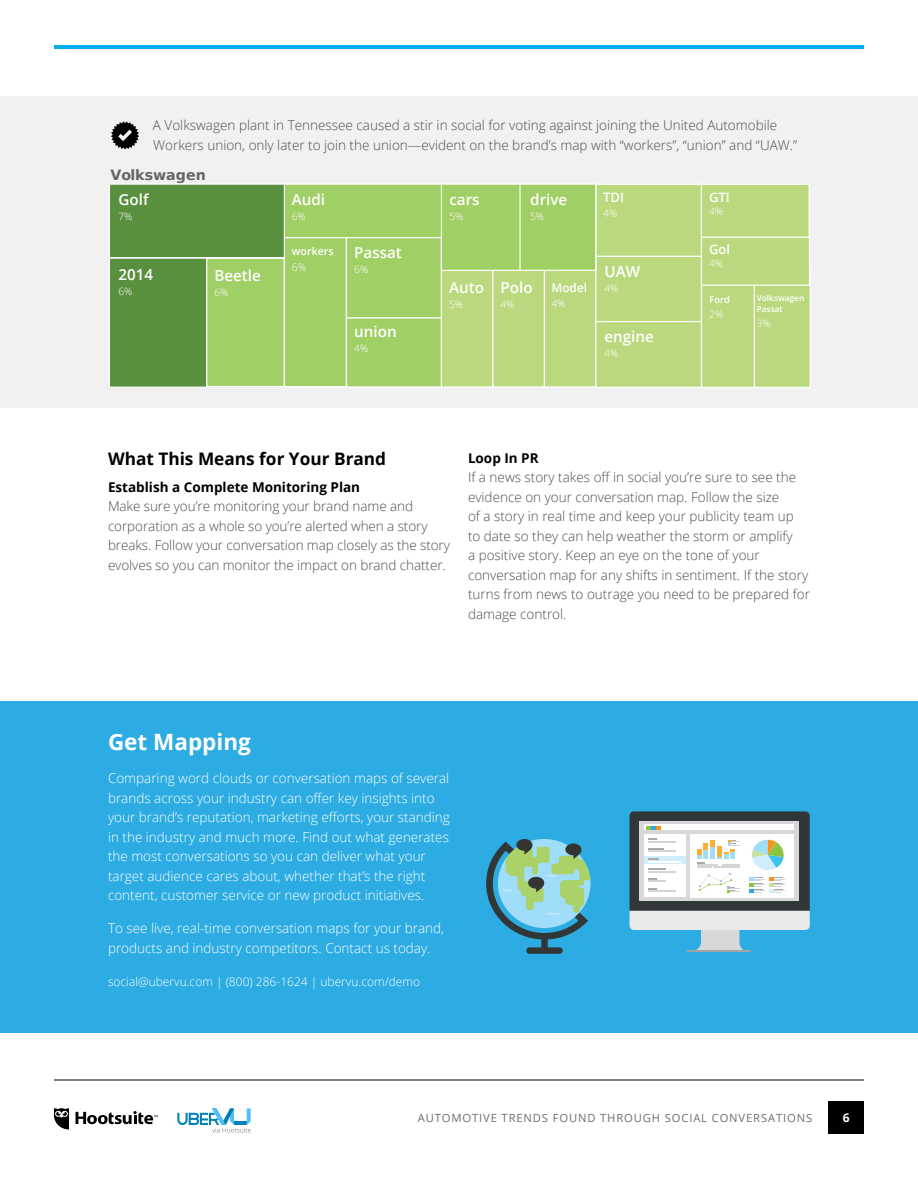
<style>
.page{position:relative;width:918px;height:1188px;background:#fff}
.page>*{position:absolute;margin:0;border:0;box-sizing:border-box;transform-origin:0 0}
.t1{font:700 22.5px "Open Sans";color:#fff}
.t2{font:700 17.25px "Open Sans";color:#000}
.t3{font:600 15.15px "Open Sans";color:#fff}
.t4{font:700 14.25px "DejaVu Sans";color:#636466}
.t5{font:300 13.5px/19.5px "Open Sans";color:#4d4d4f}
.t6{font:300 13.5px/19.5px "Open Sans";color:#fff}
.t7{font:700 13.5px "Open Sans";color:#000}
.t8{font:600 13.05px "Open Sans";color:#fff}
.t9{font:300 12px "Open Sans";color:#fff}
.t10{font:700 12px "Open Sans";color:#fff}
.t11{font:600 11.85px "Open Sans";color:#fff}
.t12{font:11.25px "Open Sans";letter-spacing:.075em;color:#6d6e71}
.t13{font:600 10.65px "Open Sans";color:#fff}
.t14{font:300 10.65px "Open Sans";color:#fff}
.t15{font:300 10.05px "Open Sans";color:#fff}
.t16{font:600 9.45px "Open Sans";color:#fff}
.t17{font:600 8.25px/10.6px "Open Sans";color:#fff}
</style>
<div class="page">
<div style="left:828px;top:1101px;width:36px;height:33px;background:#000"></div>
<hr style="left:54px;top:1080px;width:810px;height:1px;background:#000">
<hr style="left:54px;top:45px;width:810px;height:4px;background:#00aeef">
<svg style="left:76px;top:1111px;width:82px;height:13px"></svg>
<svg style="left:54px;top:1108px;width:15px;height:22px"></svg>
<svg style="left:177px;top:1108px;width:74px;height:25px"></svg>
<div style="left:0;top:702px;width:918px;height:331px;background:#2cace2"></div>
<div style="left:541px;top:937px;width:7px;height:14px;background:#313737"></div>
<div style="left:529px;top:947px;width:31px;height:7px;background:#313737"></div>
<svg style="left:486px;top:839px;width:105px;height:102px"></svg>
<div style="left:630px;top:811px;width:180px;height:103px;background:#313638;border-radius:4px"></div>
<div style="left:639px;top:822px;width:160px;height:79px;background:#d8d8d8"></div>
<svg style="left:630px;top:911px;width:180px;height:41px"></svg>
<hr style="left:688px;top:950px;width:63px;height:2px;background:#a1a3a5">
<div style="left:645px;top:825px;width:149px;height:5px;background:#fff"></div>
<div style="left:691px;top:834px;width:103px;height:64px;background:#fff"></div>
<svg style="left:646px;top:826px;width:15px;height:4px"></svg>
<div style="left:645px;top:834px;width:41px;height:63px;background:#fff"></div>
<svg style="left:648px;top:839px;width:28px;height:3px"></svg>
<svg style="left:648px;top:849px;width:28px;height:3px"></svg>
<svg style="left:648px;top:869px;width:28px;height:3px"></svg>
<svg style="left:648px;top:878px;width:18px;height:4px"></svg>
<svg style="left:648px;top:888px;width:28px;height:4px"></svg>
<svg style="left:645px;top:857px;width:41px;height:7px"></svg>
<hr style="left:648px;top:861px;width:33px;height:1px;background:#fff">
<svg style="left:749px;top:840px;width:36px;height:53px"></svg>
<svg style="left:697px;top:840px;width:43px;height:52px"></svg>
<div style="left:0;top:96px;width:918px;height:311px;background:#f1f1f2"></div>
<svg style="left:111px;top:121px;width:28px;height:28px"></svg>
<div style="left:109px;top:257px;width:98px;height:131px;background:#59903f;border:1px solid #fff"></div>
<div style="left:109px;top:183px;width:177px;height:75px;background:#59903f;border:1px solid #fff"></div>
<div style="left:206px;top:258px;width:79px;height:129px;background:#a0cf65;border:1px solid #fff"></div>
<div style="left:284px;top:184px;width:159px;height:54px;background:#a0cf65;border:1px solid #fff"></div>
<div style="left:284px;top:237px;width:63px;height:150px;background:#a0cf65;border:1px solid #fff"></div>
<div style="left:346px;top:237px;width:96px;height:82px;background:#a0cf65;border:1px solid #fff"></div>
<div style="left:346px;top:317px;width:96px;height:71px;background:#a0cf65;border:1px solid #fff"></div>
<div style="left:441px;top:262px;width:53px;height:126px;background:#bad97e;border:1px solid #fff"></div>
<div style="left:492px;top:262px;width:53px;height:126px;background:#bad97e;border:1px solid #fff"></div>
<div style="left:544px;top:262px;width:53px;height:126px;background:#bad97e;border:1px solid #fff"></div>
<div style="left:595px;top:321px;width:108px;height:67px;background:#bad97e;border:1px solid #fff"></div>
<div style="left:595px;top:255px;width:108px;height:67px;background:#bad97e;border:1px solid #fff"></div>
<div style="left:595px;top:184px;width:108px;height:73px;background:#bad97e;border:1px solid #fff"></div>
<div style="left:441px;top:184px;width:81px;height:87px;background:#a0cf65;border:1px solid #fff"></div>
<div style="left:519px;top:183px;width:77px;height:88px;background:#a0cf65;border:1px solid #fff"></div>
<div style="left:701px;top:266px;width:59px;height:122px;background:#bad97e;border:1px solid #fff"></div>
<div style="left:754px;top:266px;width:57px;height:122px;background:#bad97e;border:1px solid #fff"></div>
<div style="left:701px;top:236px;width:109px;height:50px;background:#bad97e;border:1px solid #fff"></div>
<div style="left:701px;top:184px;width:109px;height:54px;background:#bad97e;border:1px solid #fff"></div>
<p class="t5" style="left:153px;top:115px;width:646px">A Volkswagen plant in Tennessee caused a stir in social for voting against joining the United Automobile<br>Workers union, only later to join the union—evident on the brand’s map with “workers”, “union” and “UAW.”</p>
<p class="t4" style="left:110px;top:164px;width:97px">Volkswagen</p>
<p class="t3" style="left:119px;top:189px;width:32px">Golf</p>
<p class="t15" style="left:119px;top:210px;width:15px">7%</p>
<p class="t3" style="left:119px;top:264px;width:36px">2014</p>
<p class="t15" style="left:119px;top:284px;width:15px">6%</p>
<p class="t3" style="left:214px;top:265px;width:48px">Beetle</p>
<p class="t15" style="left:214px;top:286px;width:15px">6%</p>
<p class="t3" style="left:292px;top:189px;width:35px">Audi</p>
<p class="t15" style="left:292px;top:210px;width:15px">6%</p>
<p class="t13" style="left:292px;top:244px;width:43px">workers</p>
<p class="t14" style="left:292px;top:259px;width:16px">6%</p>
<p class="t3" style="left:354px;top:242px;width:49px">Passat</p>
<p class="t15" style="left:354px;top:262px;width:15px">6%</p>
<p class="t3" style="left:354px;top:321px;width:44px">union</p>
<p class="t15" style="left:354px;top:342px;width:15px">4%</p>
<p class="t3" style="left:449px;top:189px;width:32px">cars</p>
<p class="t15" style="left:449px;top:210px;width:15px">5%</p>
<p class="t3" style="left:530px;top:189px;width:39px">drive</p>
<p class="t15" style="left:530px;top:210px;width:15px">5%</p>
<p class="t8" style="left:603px;top:188px;width:22px">TDI</p>
<p class="t15" style="left:603px;top:206px;width:15px">4%</p>
<p class="t3" style="left:449px;top:277px;width:36px">Auto</p>
<p class="t15" style="left:449px;top:298px;width:15px">5%</p>
<p class="t3" style="left:501px;top:277px;width:34px">Polo</p>
<p class="t15" style="left:501px;top:298px;width:15px">4%</p>
<p class="t11" style="left:551px;top:280px;width:37px">Model</p>
<p class="t15" style="left:551px;top:297px;width:15px">4%</p>
<p class="t3" style="left:604px;top:261px;width:37px">UAW</p>
<p class="t15" style="left:604px;top:282px;width:15px">4%</p>
<p class="t3" style="left:604px;top:326px;width:51px">engine</p>
<p class="t15" style="left:604px;top:347px;width:15px">4%</p>
<p class="t8" style="left:709px;top:189px;width:22px">GTI</p>
<p class="t15" style="left:709px;top:204px;width:15px">4%</p>
<p class="t8" style="left:709px;top:240px;width:23px">Gol</p>
<p class="t15" style="left:709px;top:256px;width:15px">4%</p>
<p class="t16" style="left:709px;top:293px;width:22px">Ford</p>
<p class="t15" style="left:709px;top:307px;width:15px">2%</p>
<p class="t17" style="left:757px;top:293px;width:49px">Volkswagen<br>Passat</p>
<p class="t15" style="left:757px;top:317px;width:15px">3%</p>
<p class="t2" style="left:108px;top:447px;width:280px">What This Means for Your Brand</p>
<p class="t7" style="left:108px;top:477px;width:254px">Establish a Complete Monitoring Plan</p>
<p class="t5" style="left:108px;top:496px;width:344px">Make sure you’re monitoring your brand name and corporation as a whole so you’re alerted when a story breaks. Follow your conversation map closely as the story evolves so you can monitor the impact on brand chatter.</p>
<p class="t7" style="left:468px;top:448px;width:72px">Loop In PR</p>
<p class="t5" style="left:468px;top:467px;width:343px">If a news story takes off in social you’re sure to see the evidence on your conversation map. Follow the size<br>of a story in real time and keep your publicity team up<br>to date so they can help weather the storm or amplify<br>a positive story. Keep an eye on the tone of your conversation map for any shifts in sentiment. If the story turns from news to outrage you need to be prepared for damage control.</p>
<h1 class="t1" style="left:108px;top:726px;width:144px">Get Mapping</h1>
<p class="t6" style="left:108px;top:768px;width:344px">Comparing word clouds or conversation maps of several brands across your industry can offer key insights into your brand’s reputation, marketing efforts, your standing in the industry and much more. Find out what generates the most conversations so you can deliver what your target audience cares about, whether that’s the right content, customer service or new product initiatives.</p>
<p class="t6" style="left:108px;top:918px;width:338px">To see live, real-time conversation maps for your brand, products and industry competitors. Contact us today.</p>
<p class="t9" style="left:108px;top:973px;width:314px">social@ubervu.com | (800) 286-1624 | ubervu.com/demo</p>
<p class="t12" style="left:418px;top:1110px;width:396px">AUTOMOTIVE TRENDS FOUND THROUGH SOCIAL CONVERSATIONS</p>
<p class="t10" style="left:843px;top:1109px;width:8px">6</p>
</div>
